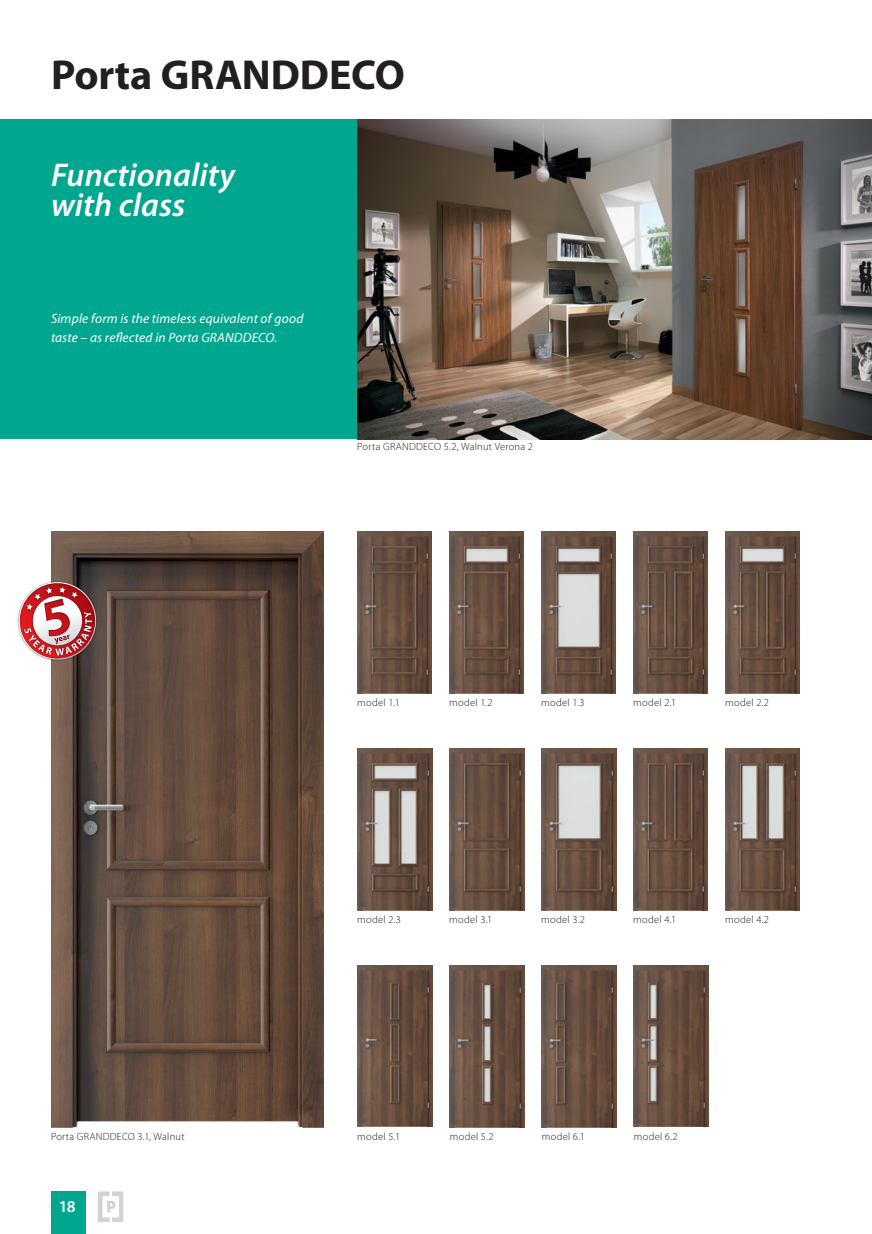
<style>
.page{position:relative;width:872px;height:1234px;background:#fff}
.page>*{position:absolute;margin:0;border:0;box-sizing:border-box;transform-origin:0 0}
.t1{font:700 42px "Myriad Pro";letter-spacing:-.005em;color:#231f20}
.t2{font:italic 600 33px/30px "Myriad Pro";color:#fff}
.t3{font:600 16.5px "Myriad Pro";color:#fff}
.t4{font:italic 13.5px/19.5px "Myriad Pro";letter-spacing:.015em;color:#fff}
.t5{font:300 10.5px "Myriad Pro";letter-spacing:.03em;color:#231f20}
</style>
<div class="page">
<div style="left:0;top:119px;width:357px;height:319px;background:#00a78e"></div>
<div style="left:51px;top:1191px;width:34px;height:42px;background:#00a78e"></div>
<img style="left:51px;top:531px;width:272px;height:596px">
<img style="left:357px;top:119px;width:515px;height:320px">
<img style="left:541px;top:748px;width:75px;height:162px">
<img style="left:633px;top:748px;width:75px;height:162px">
<img style="left:725px;top:748px;width:74px;height:162px">
<img style="left:357px;top:531px;width:75px;height:162px">
<img style="left:449px;top:531px;width:75px;height:162px">
<img style="left:541px;top:531px;width:74px;height:162px">
<img style="left:633px;top:531px;width:74px;height:162px">
<img style="left:725px;top:531px;width:74px;height:162px">
<img style="left:358px;top:748px;width:74px;height:162px">
<img style="left:450px;top:748px;width:74px;height:162px">
<img style="left:634px;top:965px;width:74px;height:161px">
<img style="left:450px;top:965px;width:74px;height:162px">
<img style="left:542px;top:965px;width:74px;height:162px">
<img style="left:358px;top:965px;width:74px;height:161px">
<svg style="left:98px;top:1191px;width:25px;height:30px"></svg>
<img style="left:51px;top:570px;width:57px;height:101px">
<img style="left:51px;top:585px;width:52px;height:81px">
<svg style="left:17px;top:577px;width:84px;height:87px"></svg>
<h1 class="t1" style="left:51px;top:48px;width:355px">Porta GRANDDECO</h1>
<h2 class="t2" style="left:51px;top:159px;width:185px">Functionality with class</h2>
<p class="t4" style="left:51px;top:308px;width:254px">Simple form is the timeless equivalent of good taste – as reflected in Porta GRANDDECO.</p>
<p class="t5" style="left:357px;top:441px;width:177px">Porta GRANDDECO 5.2, Walnut Verona 2</p>
<p class="t5" style="left:51px;top:1130px;width:135px">Porta GRANDDECO 3.1, Walnut</p>
<h3 class="t3" style="left:59px;top:1195px;width:18px">18</h3>
<p class="t5" style="left:357px;top:696px;width:44px">model 1.1</p>
<p class="t5" style="left:449px;top:696px;width:45px">model 1.2</p>
<p class="t5" style="left:541px;top:696px;width:45px">model 1.3</p>
<p class="t5" style="left:633px;top:696px;width:44px">model 2.1</p>
<p class="t5" style="left:725px;top:696px;width:45px">model 2.2</p>
<p class="t5" style="left:357px;top:913px;width:45px">model 2.3</p>
<p class="t5" style="left:449px;top:913px;width:44px">model 3.1</p>
<p class="t5" style="left:541px;top:913px;width:45px">model 3.2</p>
<p class="t5" style="left:633px;top:913px;width:44px">model 4.1</p>
<p class="t5" style="left:725px;top:913px;width:45px">model 4.2</p>
<p class="t5" style="left:357px;top:1130px;width:44px">model 5.1</p>
<p class="t5" style="left:450px;top:1130px;width:45px">model 5.2</p>
<p class="t5" style="left:542px;top:1130px;width:45px">model 6.1</p>
<p class="t5" style="left:634px;top:1130px;width:45px">model 6.2</p>
</div>
